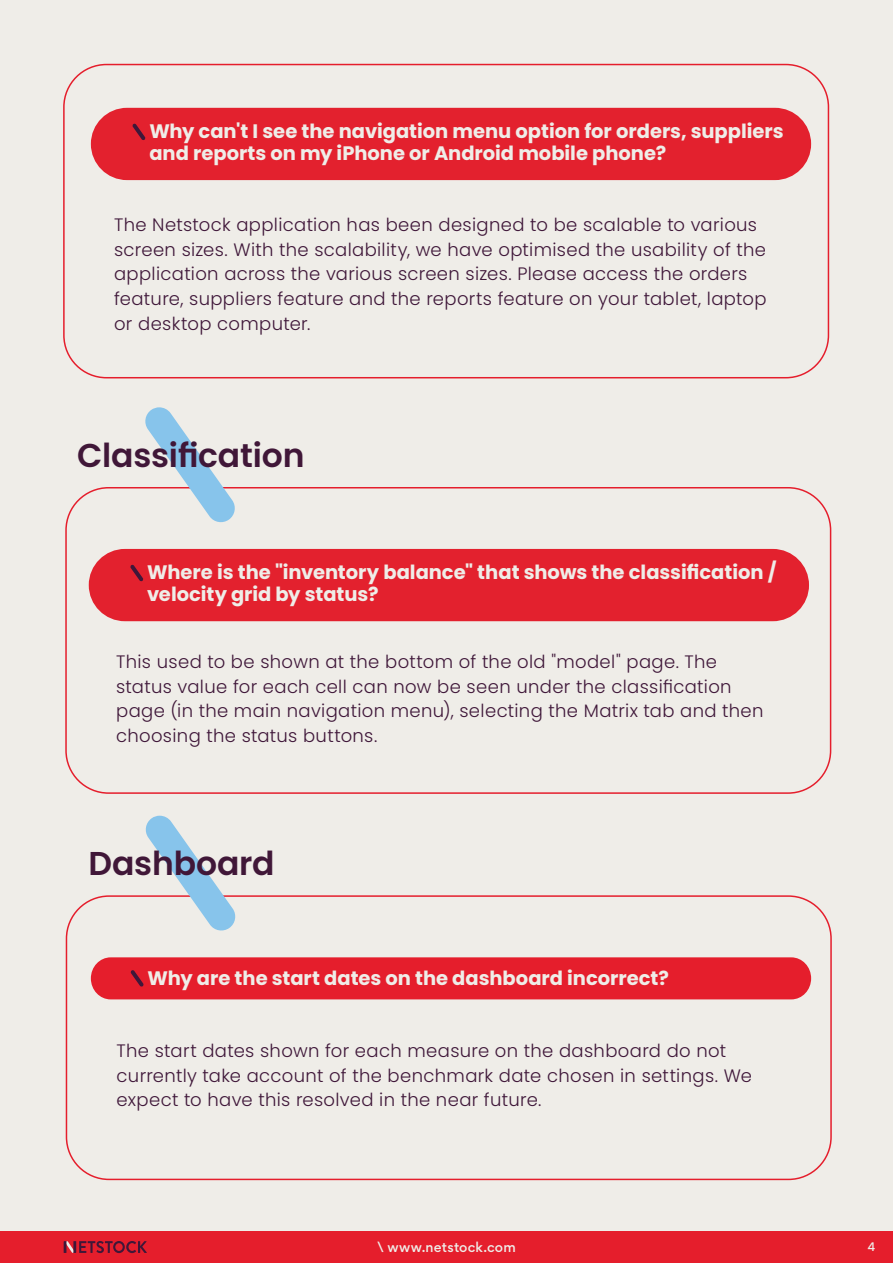
<style>
.page{position:relative;width:893px;height:1263px;background:#efede8}
.page>*{position:absolute;margin:0;border:0;box-sizing:border-box;transform-origin:0 0}
.t1{font:600 33px "Poppins";letter-spacing:-.005em;color:#401738}
.t2{font:19.5px/21.5px "Poppins";color:#efede8}
.t3{font:300 18px/24.8px "Poppins";letter-spacing:.02em;color:#3f1739}
.t4{font:500 12.75px "Gordita";letter-spacing:.015em;color:#efede8}
.t5{font:500 12px "Poppins";color:#efede8}
</style>
<div class="page">
<div style="left:0;top:1231px;width:893px;height:32px;background:#e51e2c"></div>
<svg style="left:64px;top:1241px;width:83px;height:12px"></svg>
<div style="left:63px;top:64px;width:766px;height:314px;border:2px solid #e51e2c;border-radius:43px"></div>
<div style="left:89px;top:549px;width:720px;height:72px;background:#e3212e;border-radius:36px"></div>
<svg style="left:130px;top:565px;width:13px;height:16px"></svg>
<div style="left:65px;top:487px;width:766px;height:307px;border:2px solid #e51e2c;border-radius:43px"></div>
<svg style="left:143px;top:407px;width:94px;height:116px"></svg>
<div style="left:91px;top:108px;width:720px;height:72px;background:#e3212e;border-radius:36px"></div>
<svg style="left:132px;top:124px;width:14px;height:16px"></svg>
<div style="left:66px;top:895px;width:766px;height:285px;border:2px solid #e51e2c;border-radius:43px"></div>
<svg style="left:144px;top:816px;width:93px;height:115px"></svg>
<div style="left:91px;top:957px;width:720px;height:42px;background:#e51e2c;border-radius:20px"></div>
<svg style="left:130px;top:970px;width:14px;height:17px"></svg>
<p class="t2" style="left:149px;top:121px;width:636px">Why can't I see the navigation menu option for orders, suppliers and reports on my iPhone or Android mobile phone?</p>
<p class="t3" style="left:114px;top:212px;width:654px">The Netstock application has been designed to be scalable to various screen sizes. With the scalability, we have optimised the usability of the application across the various screen sizes. Please access the orders feature, suppliers feature and the reports feature on your tablet, laptop or desktop computer.</p>
<h1 class="t1" style="left:77px;top:436px;width:229px">Classification</h1>
<p class="t2" style="left:147px;top:562px;width:631px">Where is the "inventory balance" that shows the classification / velocity grid by status?</p>
<p class="t3" style="left:116px;top:649px;width:649px">This used to be shown at the bottom of the old "model" page. The status value for each cell can now be seen under the classification page (in the main navigation menu), selecting the Matrix tab and then choosing the status buttons.</p>
<h1 class="t1" style="left:88px;top:844px;width:188px">Dashboard</h1>
<p class="t2" style="left:148px;top:967px;width:523px">Why are the start dates on the dashboard incorrect?</p>
<p class="t3" style="left:117px;top:1038px;width:637px">The start dates shown for each measure on the dashboard do not currently take account of the benchmark date chosen in settings. We expect to have this resolved in the near future.</p>
<p class="t4" style="left:377px;top:1237px;width:140px">\ www.netstock.com</p>
<p class="t5" style="left:868px;top:1240px;width:9px">4</p>
</div>
